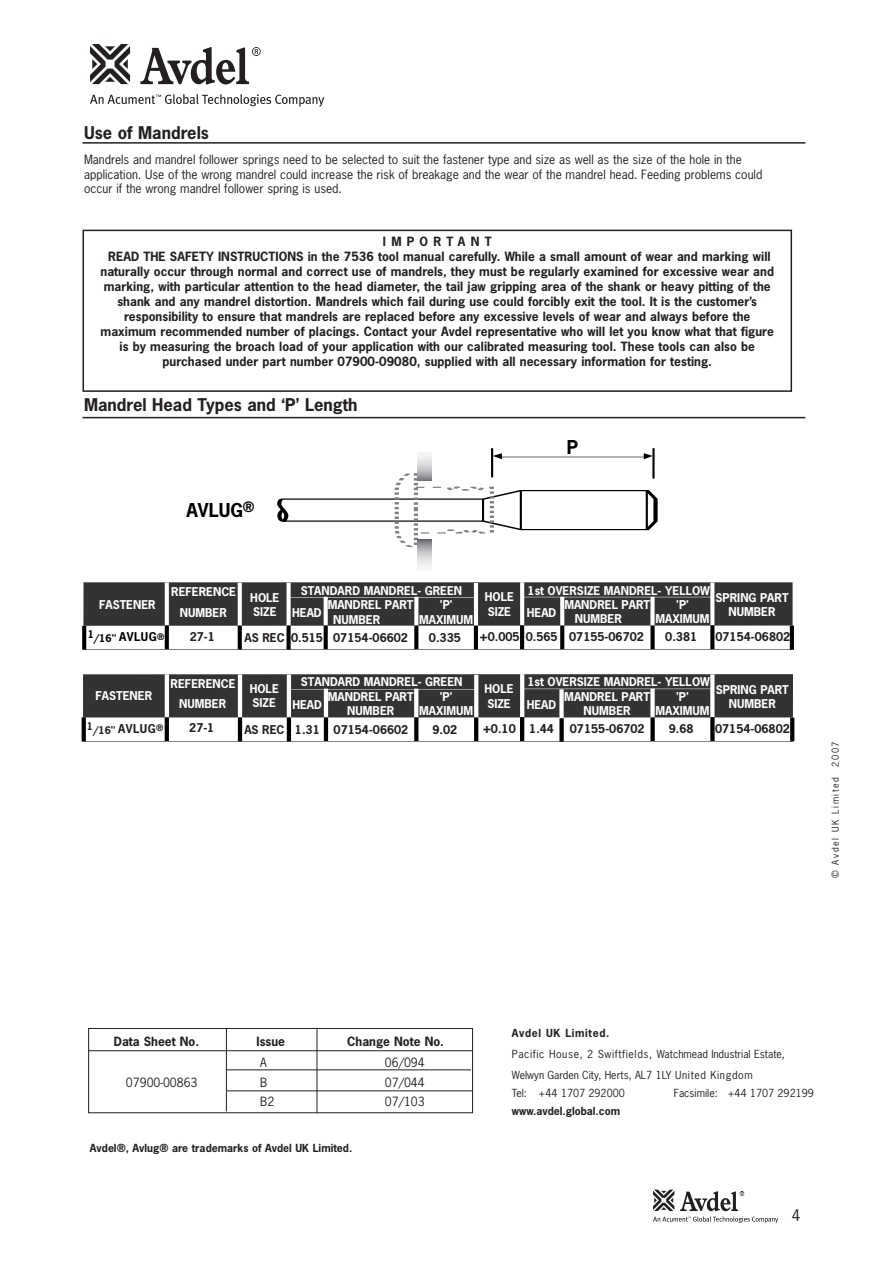
<style>
.page{position:relative;width:893px;height:1263px;background:#fff}
.page>*{position:absolute;margin:0;border:0;box-sizing:border-box;transform-origin:0 0}
.t1{font:700 18px "News Gothic";color:#000}
.t2{font:700 16.5px "News Gothic";color:#231f20}
.t3{font:15px "News Gothic";color:#231f20}
.t4{font:700 12px/15px "News Gothic";letter-spacing:.005em;color:#231f20;text-align:center}
.t5{font:12px/14.4px "News Gothic";color:#231f20}
.t6{font:700 11.4px/14.2px "News Gothic";color:#fff}
.t7{font:700 11.4px "News Gothic";color:#231f20}
.t8{font:700 11.4px "News Gothic";letter-spacing:.04em;color:#000}
.t9{font:10.5px/21px "News Gothic";color:#231f20}
.t10{font:700 10.5px "News Gothic";color:#231f20}
.t11{font:700 10.5px "News Gothic";letter-spacing:.06em;color:#231f20}
.t12{font:9px "News Gothic";letter-spacing:.175em;color:#231f20}
</style>
<div class="page">
<svg style="left:90px;top:94px;width:234px;height:13px"></svg>
<svg style="left:90px;top:44px;width:40px;height:40px"></svg>
<svg style="left:140px;top:47px;width:121px;height:38px"></svg>
<svg style="left:653px;top:1189px;width:125px;height:34px"></svg>
<div style="left:82px;top:230px;width:710px;height:162px;border:2px solid #231f20"></div>
<svg style="left:277px;top:448px;width:381px;height:100px"></svg>
<svg style="left:417px;top:452px;width:15px;height:29px"></svg>
<svg style="left:417px;top:539px;width:15px;height:28px"></svg>
<div style="left:83px;top:582px;width:710px;height:44px;background:#333"></div>
<hr style="left:239px;top:583px;width:1px;height:43px;background:#fff">
<hr style="left:521px;top:582px;width:2px;height:43px;background:#fff">
<hr style="left:475px;top:583px;width:2px;height:43px;background:#fff">
<hr style="left:166px;top:582px;width:2px;height:43px;background:#fff">
<hr style="left:522px;top:596px;width:190px;height:2px;background:#fff">
<hr style="left:288px;top:583px;width:1px;height:43px;background:#fff">
<hr style="left:712px;top:582px;width:1px;height:43px;background:#fff">
<svg style="left:82px;top:597px;width:712px;height:53px"></svg>
<hr style="left:289px;top:597px;width:187px;height:1px;background:#fff">
<div style="left:83px;top:674px;width:710px;height:43px;background:#333"></div>
<hr style="left:288px;top:674px;width:2px;height:43px;background:#fff">
<hr style="left:521px;top:674px;width:2px;height:43px;background:#fff">
<hr style="left:476px;top:675px;width:1px;height:43px;background:#fff">
<hr style="left:166px;top:674px;width:2px;height:43px;background:#fff">
<hr style="left:522px;top:688px;width:190px;height:2px;background:#fff">
<hr style="left:712px;top:674px;width:1px;height:43px;background:#fff">
<hr style="left:289px;top:688px;width:187px;height:2px;background:#fff">
<svg style="left:81px;top:689px;width:714px;height:53px"></svg>
<hr style="left:325px;top:689px;width:2px;height:28px;background:#fff">
<hr style="left:325px;top:717px;width:2px;height:24px;background:#000">
<hr style="left:239px;top:674px;width:2px;height:43px;background:#fff">
<hr style="left:239px;top:717px;width:2px;height:24px;background:#000">
<div style="left:88px;top:1028px;width:385px;height:85px;border:1px solid #231f20"></div>
<hr style="left:226px;top:1029px;width:1px;height:82px;background:#231f20">
<hr style="left:317px;top:1029px;width:1px;height:84px;background:#231f20">
<hr style="left:226px;top:1069px;width:245px;height:1px;background:#231f20">
<hr style="left:227px;top:1090px;width:246px;height:1px;background:#231f20">
<hr style="left:89px;top:1050px;width:384px;height:1px;background:#231f20">
<hr style="left:82px;top:142px;width:723px;height:2px;background:#231f20">
<hr style="left:82px;top:417px;width:723px;height:1px;background:#231f20">
<h2 class="t2" style="left:84px;top:124px;width:126px">Use of Mandrels</h2>
<p class="t5" style="left:84px;top:153px;width:680px">Mandrels and mandrel follower springs need to be selected to suit the fastener type and size as well as the size of the hole in the application. Use of the wrong mandrel could increase the risk of breakage and the wear of the mandrel head. Feeding problems could occur if the wrong mandrel follower spring is used.</p>
<p class="t4" style="left:101px;top:235px;width:675px">IMPORTANT<br>READ THE SAFETY INSTRUCTIONS in the 7536 tool manual carefully. While a small amount of wear and marking will naturally occur through normal and correct use of mandrels, they must be regularly examined for excessive wear and marking, with particular attention to the head diameter, the tail jaw gripping area of the shank or heavy pitting of the shank and any mandrel distortion. Mandrels which fail during use could forcibly exit the tool. It is the customer’s responsibility to ensure that mandrels are replaced before any excessive levels of wear and always before the maximum recommended number of placings. Contact your Avdel representative who will let you know what that figure is by measuring the broach load of your application with our calibrated measuring tool. These tools can also be purchased under part number 07900-09080, supplied with all necessary information for testing.</p>
<h2 class="t2" style="left:84px;top:396px;width:275px">Mandrel Head Types and ‘P’ Length</h2>
<h1 class="t1" style="left:187px;top:500px;width:69px">AVLUG<sup>®</sup></h1>
<h1 class="t1" style="left:567px;top:437px;width:13px">P</h1>
<p class="t6" style="left:99px;top:597px;width:58px">FASTENER</p>
<p class="t8" style="left:94px;top:630px;width:64px"><sub>/16"</sub> AVLUG</p>
<p class="t6" style="left:171px;top:582px;width:66px;line-height:20.1px;text-align:center">REFERENCE<br>NUMBER</p>
<p class="t6" style="left:301px;top:583px;width:163px">STANDARD MANDREL- GREEN</p>
<p class="t6" style="left:676px;top:583px;width:35px;text-indent:-149px">1st OVERSIZE MANDREL- YELLOW 'P'</p>
<p class="t6" style="left:485px;top:590px;width:31px">HOLE<br>SIZE</p>
<p class="t7" style="left:488px;top:631px;width:33px">0.005</p>
<p class="t6" style="left:250px;top:591px;width:31px">HOLE<br>SIZE</p>
<p class="t7" style="left:245px;top:631px;width:42px">AS REC</p>
<p class="t7" style="left:429px;top:631px;width:33px">0.335</p>
<p class="t6" style="left:575px;top:598px;width:77px;text-indent:-10px">MANDREL PART<br>NUMBER</p>
<p class="t6" style="left:716px;top:591px;width:74px;text-align:center">SPRING PART<br>NUMBER</p>
<p class="t6" style="left:333px;top:598px;width:82px;text-indent:-5px">MANDREL PART<br>NUMBER</p>
<p class="t6" style="left:440px;top:598px;width:14px">'P'</p>
<p class="t6" style="left:527px;top:606px;width:31px">HEAD</p>
<p class="t6" style="left:292px;top:606px;width:31px">HEAD</p>
<p class="t6" style="left:655px;top:612px;width:56px">MAXIMUM</p>
<p class="t6" style="left:419px;top:613px;width:56px">MAXIMUM</p>
<p class="t7" style="left:190px;top:630px;width:27px">27-1</p>
<p class="t7" style="left:526px;top:631px;width:33px">0.565</p>
<p class="t7" style="left:665px;top:631px;width:33px">0.381</p>
<p class="t7" style="left:576px;top:631px;width:69px">7155-06702</p>
<p class="t7" style="left:715px;top:631px;width:76px">07154-06802</p>
<p class="t7" style="left:291px;top:631px;width:33px">0.515</p>
<p class="t7" style="left:340px;top:631px;width:69px">7154-06602</p>
<p class="t6" style="left:96px;top:689px;width:58px">FASTENER</p>
<p class="t7" style="left:93px;top:722px;width:64px"><sub>/16"</sub> AVLUG</p>
<p class="t6" style="left:171px;top:674px;width:66px;line-height:20.1px;text-align:center">REFERENCE<br>NUMBER</p>
<p class="t6" style="left:301px;top:675px;width:163px">STANDARD MANDREL- GREEN</p>
<p class="t6" style="left:676px;top:675px;width:35px;text-indent:-149px">1st OVERSIZE MANDREL- YELLOW 'P'</p>
<p class="t6" style="left:250px;top:682px;width:31px">HOLE<br>SIZE</p>
<p class="t7" style="left:244px;top:723px;width:42px">AS REC</p>
<p class="t7" style="left:432px;top:723px;width:26px">9.02</p>
<p class="t6" style="left:485px;top:682px;width:31px">HOLE<br>SIZE</p>
<p class="t7" style="left:491px;top:722px;width:26px">0.10</p>
<p class="t6" style="left:564px;top:690px;width:87px;text-align:center">MANDREL PART<br>NUMBER</p>
<p class="t6" style="left:716px;top:683px;width:74px;text-align:center">SPRING PART<br>NUMBER</p>
<p class="t6" style="left:440px;top:690px;width:14px">'P'</p>
<p class="t6" style="left:328px;top:690px;width:87px;text-align:center">MANDREL PART<br>NUMBER</p>
<p class="t6" style="left:527px;top:697px;width:31px">HEAD</p>
<p class="t6" style="left:292px;top:698px;width:31px">HEAD</p>
<p class="t6" style="left:655px;top:704px;width:56px">MAXIMUM</p>
<p class="t6" style="left:419px;top:704px;width:56px">MAXIMUM</p>
<p class="t7" style="left:189px;top:722px;width:27px">27-1</p>
<p class="t7" style="left:529px;top:722px;width:26px">1.44</p>
<p class="t7" style="left:669px;top:722px;width:26px">9.68</p>
<p class="t7" style="left:577px;top:722px;width:69px">7155-06702</p>
<p class="t7" style="left:715px;top:722px;width:76px">07154-06802</p>
<p class="t7" style="left:295px;top:723px;width:26px">1.31</p>
<p class="t7" style="left:341px;top:723px;width:69px">7154-06602</p>
<p class="t12" style="left:831px;top:878px;width:138px;rotate:-90deg">© Avdel UK Limited 2007</p>
<p class="t4" style="left:114px;top:1034px;width:87px">Data Sheet No.</p>
<p class="t4" style="left:257px;top:1034px;width:30px">Issue</p>
<p class="t4" style="left:347px;top:1034px;width:98px">Change Note No.</p>
<p class="t5" style="left:260px;top:1056px;width:8px">A</p>
<p class="t5" style="left:385px;top:1056px;width:41px">06/094</p>
<p class="t5" style="left:260px;top:1075px;width:9px">B</p>
<p class="t5" style="left:385px;top:1075px;width:41px">07/044</p>
<p class="t5" style="left:260px;top:1095px;width:16px">B2</p>
<p class="t5" style="left:385px;top:1095px;width:41px">07/103</p>
<p class="t5" style="left:126px;top:1075px;width:73px">07900-00863</p>
<p class="t10" style="left:90px;top:1142px;width:264px">Avdel®, Avlug® are trademarks of Avdel UK Limited.</p>
<p class="t11" style="left:512px;top:1027px;width:99px">Avdel UK Limited.</p>
<p class="t9" style="left:512px;top:1044px;width:275px">Pacific House, 2 Swiftfields, Watchmead Industrial Estate,<br>Welwyn Garden City, Herts, AL7 1LY United Kingdom</p>
<p class="t9" style="left:512px;top:1083px;width:114px">Tel: +44 1707 292000</p>
<p class="t9" style="left:674px;top:1083px;width:141px">Facsimile: +44 1707 292199</p>
<p class="t10" style="left:512px;top:1105px;width:110px">www.avdel.global.com</p>
<p class="t3" style="left:792px;top:1206px;width:10px">4</p>
</div>
